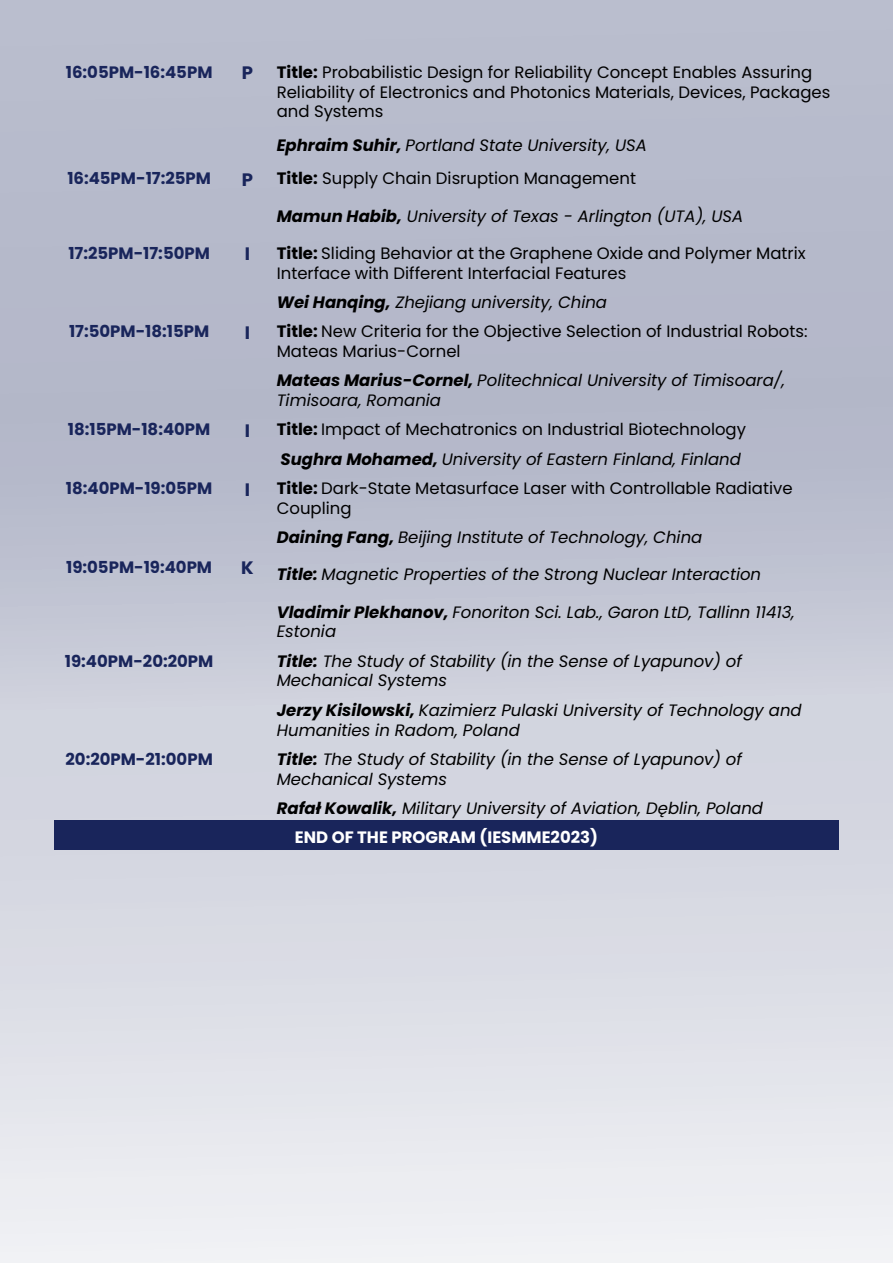
<style>
.page{position:relative;width:893px;height:1263px;background:#fff}
.page>*{position:absolute;margin:0;border:0;box-sizing:border-box;transform-origin:0 0}
.t1{font:700 18px "Poppins";color:#19255b}
.t2{font:italic 16.5px/19.8px "Poppins";color:#000}
.t3{font:16.5px/19.8px "Poppins";color:#000}
.t4{font:700 16.5px "Poppins";color:#19255b}
.s1{font-weight:700}
.s2{font-weight:700;font-style:italic}
.s3{font-style:italic}
.s4{font-weight:700;font-style:normal;color:#fff}
</style>
<div class="page">
<div style="left:0;top:0;width:893px;height:1263px;background:linear-gradient(to bottom,#a9aec2,#eaebf0)"></div>
<div style="left:54px;top:820px;width:785px;height:29px;background:#19255b"></div>
<p class="t4" style="left:66px;top:62px;width:148px">16:05PM-16:45PM</p>
<p class="t1" style="left:242px;top:63px;width:13px">P</p>
<p class="t3" style="left:277px;top:62px;width:555px"><span class="s1">Title:</span> Probabilistic Design for Reliability Concept Enables Assuring<br>Reliability of Electronics and Photonics Materials, Devices, Packages and Systems</p>
<p class="t2" style="left:277px;top:135px;width:372px"><span class="s1">Ephraim Suhir,</span> Portland State University, USA</p>
<p class="t4" style="left:67px;top:169px;width:145px">16:45PM-17:25PM</p>
<p class="t1" style="left:242px;top:169px;width:13px">P</p>
<p class="t3" style="left:277px;top:169px;width:361px"><span class="s1">Title:</span> Supply Chain Disruption Management</p>
<p class="t2" style="left:277px;top:206px;width:468px"><span class="s1">Mamun Habib,</span> University of Texas - Arlington (UTA), USA</p>
<p class="t4" style="left:68px;top:243px;width:143px">17:25PM-17:50PM</p>
<p class="t1" style="left:245px;top:244px;width:7px">I</p>
<p class="t3" style="left:277px;top:243px;width:530px"><span class="s1">Title:</span> Sliding Behavior at the Graphene Oxide and Polymer Matrix<br>Interface with Different Interfacial Features</p>
<p class="t2" style="left:277px;top:292px;width:332px"><span class="s1">Wei Hanqing,</span> Zhejiang university, China</p>
<p class="t4" style="left:69px;top:322px;width:142px">17:50PM-18:15PM</p>
<p class="t1" style="left:245px;top:322px;width:7px">I</p>
<p class="t3" style="left:277px;top:322px;width:532px"><span class="s1">Title:</span> New Criteria for the Objective Selection of Industrial Robots:<br>Mateas Marius-Cornel</p>
<p class="t2" style="left:277px;top:371px;width:510px"><span class="s1">Mateas Marius-Cornel,</span> Politechnical University of Timisoara/,<br>Timisoara, Romania</p>
<p class="t4" style="left:68px;top:420px;width:144px">18:15PM-18:40PM</p>
<p class="t1" style="left:245px;top:420px;width:7px">I</p>
<p class="t3" style="left:277px;top:415px;width:471px;line-height:29.2px"><span class="s1">Title:</span> Impact of Mechatronics on Industrial Biotechnology<br><span class="s2">Sughra Mohamed,</span> <span class="s3">University of Eastern Finland, Finland</span></p>
<p class="t4" style="left:66px;top:479px;width:148px">18:40PM-19:05PM</p>
<p class="t1" style="left:245px;top:479px;width:7px">I</p>
<p class="t3" style="left:277px;top:478px;width:517px"><span class="s1">Title:</span> Dark-State Metasurface Laser with Controllable Radiative<br>Coupling</p>
<p class="t2" style="left:277px;top:528px;width:427px"><span class="s1">Daining Fang,</span> Beijing Institute of Technology, China</p>
<p class="t4" style="left:66px;top:557px;width:147px">19:05PM-19:40PM</p>
<p class="t1" style="left:241px;top:557px;width:14px">K</p>
<p class="t2" style="left:277px;top:565px;width:486px"><span class="s1">Title:</span> Magnetic Properties of the Strong Nuclear Interaction</p>
<p class="t2" style="left:277px;top:602px;width:519px"><span class="s1">Vladimir Plekhanov,</span> Fonoriton Sci. Lab., Garon LtD, Tallinn 11413,<br>Estonia</p>
<p class="t4" style="left:65px;top:651px;width:150px">19:40PM-20:20PM</p>
<p class="t2" style="left:277px;top:651px;width:467px"><span class="s1">Title:</span> The Study of Stability (in the Sense of Lyapunov) of<br>Mechanical Systems</p>
<p class="t2" style="left:277px;top:700px;width:526px"><span class="s1">Jerzy Kisilowski,</span> Kazimierz Pulaski University of Technology and<br>Humanities in Radom, Poland</p>
<p class="t4" style="left:65px;top:749px;width:149px">20:20PM-21:00PM</p>
<p class="t2" style="left:277px;top:749px;width:467px"><span class="s1">Title:</span> The Study of Stability (in the Sense of Lyapunov) of<br>Mechanical Systems</p>
<p class="t2" style="left:295px;top:794px;width:470px;line-height:29.2px;text-indent:-18px"><span class="s1">Rafał Kowalik,</span> Military University of Aviation, Dęblin, Poland<br><span class="s4">END OF THE PROGRAM (IESMME2023)</span></p>
</div>
